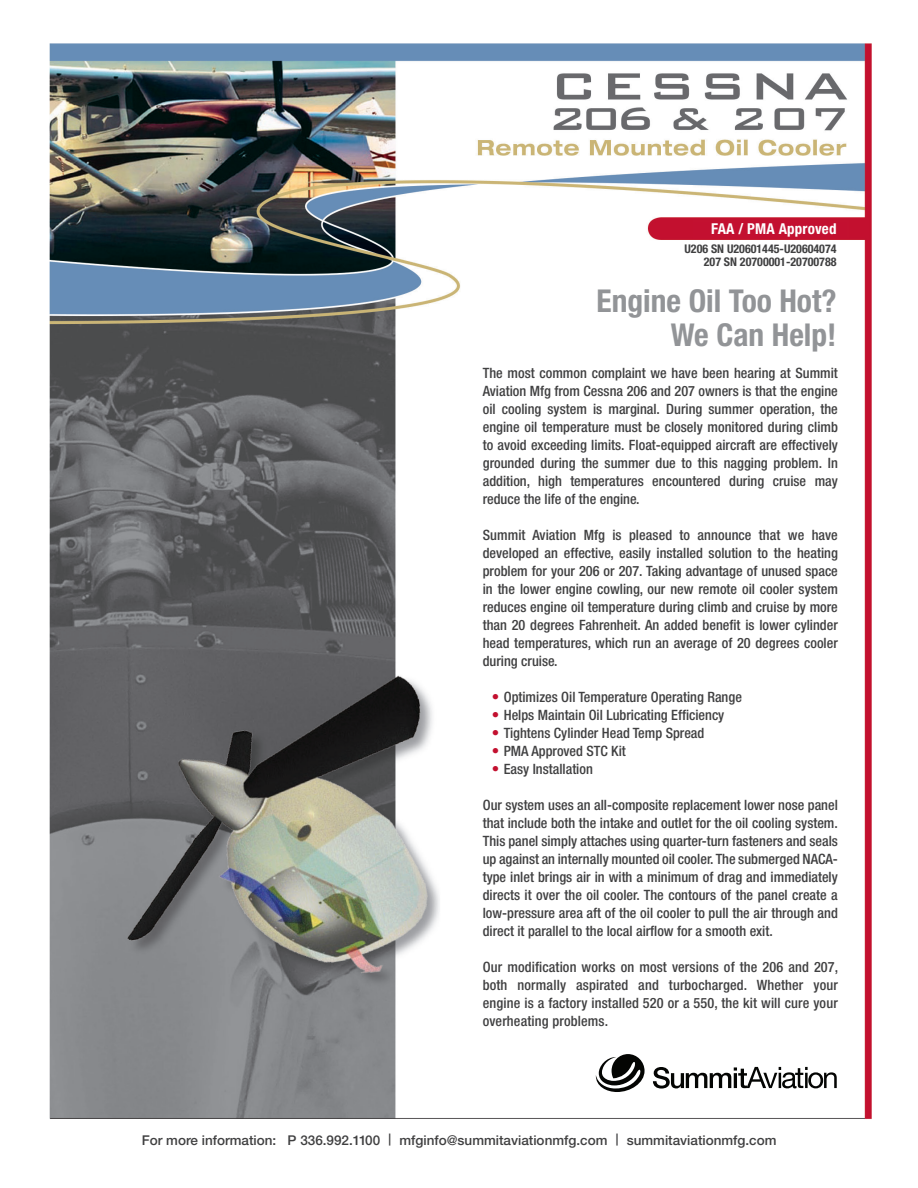
<style>
.page{position:relative;width:918px;height:1188px;background:#fff}
.page>*{position:absolute;margin:0;border:0;box-sizing:border-box;transform-origin:0 0}
.t1{font:700 condensed 31.5px/34.5px "Helvetica Neue LT Std";color:#929497;text-align:right}
.t2{font:700 condensed 15px "Helvetica Neue LT Std";letter-spacing:.01em;color:#fff}
.t3{font:500 condensed 14.25px/18px "Helvetica Neue LT Std";color:#404041;text-align:justify}
.t4{font:500 13.5px "Helvetica Neue LT Std";color:#404041}
.t5{font:700 condensed 12px/13.5px "Helvetica Neue LT Std";color:#404041;text-align:right}
.s1{font-size:15px;color:#c3102f}
.s2{font-size:12px}
</style>
<div class="page">
<img style="left:49px;top:43px;width:822px;height:1076px">
<svg style="left:653px;top:1067px;width:184px;height:22px"></svg>
<svg style="left:595px;top:1054px;width:50px;height:38px"></svg>
<p class="t2" style="left:711px;top:220px;width:127px">FAA / PMA Approved</p>
<p class="t5" style="left:684px;top:241px;width:154px">U206 SN U20601445-U20604074<br>207 SN 20700001-20700788</p>
<h1 class="t1" style="left:597px;top:283px;width:241px">Engine Oil Too Hot?<br>We Can Help!</h1>
<p class="t3" style="left:483px;top:364px;width:357px">The most common complaint we have been hearing at Summit Aviation Mfg from Cessna 206 and 207 owners is that the engine oil cooling system is marginal. During summer operation, the engine oil temperature must be closely monitored during climb to avoid exceeding limits. Float-equipped aircraft are effectively grounded during the summer due to this nagging problem. In addition, high temperatures encountered during cruise may reduce the life of the engine.</p>
<p class="t3" style="left:483px;top:526px;width:357px">Summit Aviation Mfg is pleased to announce that we have developed an effective, easily installed solution to the heating problem for your 206 or 207. Taking advantage of unused space in the lower engine cowling, our new remote oil cooler system reduces engine oil temperature during climb and cruise by more than 20 degrees Fahrenheit. An added benefit is lower cylinder head temperatures, which run an average of 20 degrees cooler during cruise.</p>
<p class="t3" style="left:492px;top:688px;width:252px"><span class="s1">•</span> Optimizes Oil Temperature Operating Range</p>
<p class="t3" style="left:492px;top:706px;width:234px"><span class="s1">•</span> Helps Maintain Oil Lubricating Efficiency</p>
<p class="t3" style="left:492px;top:724px;width:214px"><span class="s1">•</span> Tightens Cylinder Head Temp Spread</p>
<p class="t3" style="left:492px;top:742px;width:136px"><span class="s1">•</span> PMA Approved STC Kit</p>
<p class="t3" style="left:492px;top:760px;width:103px"><span class="s1">•</span> Easy Installation</p>
<p class="t3" style="left:483px;top:796px;width:357px">Our system uses an all-composite replacement lower nose panel that include both the intake and outlet for the oil cooling system.<br>This panel simply attaches using quarter-turn fasteners and seals up against an internally mounted oil cooler. The submerged NACA&shy;type inlet brings air in with a minimum of drag and immediately directs it over the oil cooler. The contours of the panel create a low-pressure area aft of the oil cooler to pull the air through and direct it parallel to the local airflow for a smooth exit.</p>
<p class="t3" style="left:483px;top:958px;width:357px">Our modification works on most versions of the 206 and 207, both normally aspirated and turbocharged. Whether your engine is a factory installed 520 or a 550, the kit will cure your overheating problems.</p>
<p class="t4" style="left:142px;top:1132px;width:636px">For more information: P 336.992.1100 <span class="s2">|</span> mfginfo@summitaviationmfg.com <span class="s2">|</span> summitaviationmfg.com</p>
</div>
